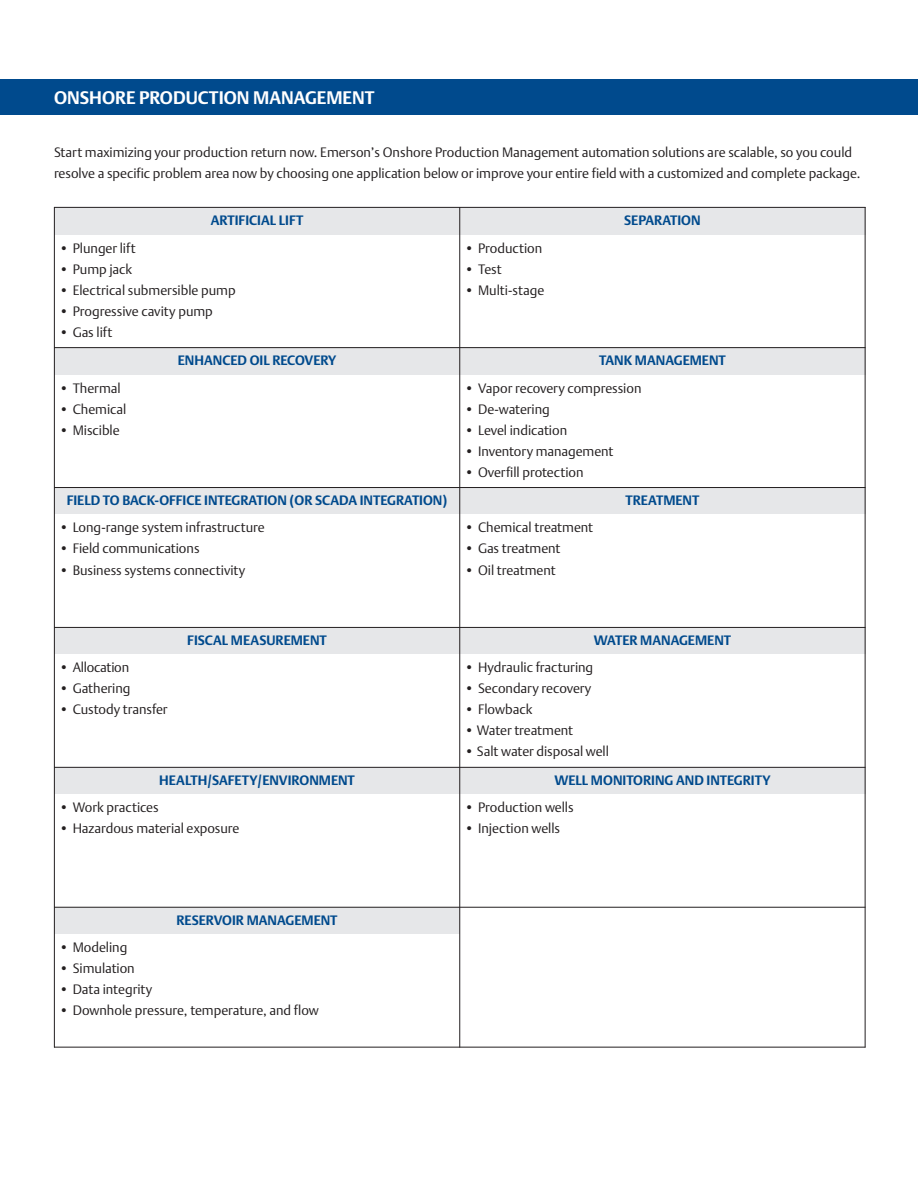
<style>
.page{position:relative;width:918px;height:1188px;background:#fff}
.page>*{position:absolute;margin:0;border:0;box-sizing:border-box;transform-origin:0 0}
.t1{font:700 18px "DTL Argo T";color:#fff}
.t2{font:13.5px/21px "DTL Argo T Light";color:#231f20}
.t3{font:700 13.5px "DTL Argo T";color:#004a8d}
</style>
<div class="page">
<div style="left:0;top:80px;width:918px;height:36px;background:#004a8d"></div>
<div style="left:54px;top:207px;width:406px;height:28px;background:#e6e7e9"></div>
<div style="left:460px;top:207px;width:406px;height:28px;background:#e6e7e9"></div>
<div style="left:54px;top:348px;width:406px;height:27px;background:#e6e7e9"></div>
<div style="left:460px;top:348px;width:406px;height:27px;background:#e6e7e9"></div>
<div style="left:54px;top:488px;width:406px;height:27px;background:#e6e7e9"></div>
<div style="left:460px;top:488px;width:406px;height:27px;background:#e6e7e9"></div>
<div style="left:54px;top:627px;width:406px;height:27px;background:#e6e7e9"></div>
<div style="left:460px;top:627px;width:406px;height:27px;background:#e6e7e9"></div>
<div style="left:54px;top:767px;width:406px;height:27px;background:#e6e7e9"></div>
<div style="left:460px;top:767px;width:406px;height:27px;background:#e6e7e9"></div>
<div style="left:54px;top:907px;width:406px;height:27px;background:#e6e7e9"></div>
<hr style="left:54px;top:207px;width:1px;height:841px;background:#231f20">
<hr style="left:459px;top:207px;width:1px;height:841px;background:#231f20">
<hr style="left:865px;top:207px;width:1px;height:841px;background:#231f20">
<hr style="left:54px;top:207px;width:812px;height:1px;background:#231f20">
<hr style="left:54px;top:347px;width:812px;height:1px;background:#231f20">
<hr style="left:54px;top:487px;width:812px;height:1px;background:#231f20">
<hr style="left:54px;top:627px;width:812px;height:1px;background:#231f20">
<hr style="left:54px;top:767px;width:812px;height:1px;background:#231f20">
<hr style="left:54px;top:907px;width:812px;height:1px;background:#231f20">
<hr style="left:54px;top:1047px;width:812px;height:1px;background:#231f20">
<h1 class="t1" style="left:54px;top:87px;width:322px">ONSHORE PRODUCTION MANAGEMENT</h1>
<p class="t2" style="left:54px;top:142px;width:808px">Start maximizing your production return now. Emerson’s Onshore Production Management automation solutions are scalable, so you could resolve a specific problem area now by choosing one application below or improve your entire field with a customized and complete package.</p>
<p class="t3" style="left:211px;top:212px;width:94px">ARTIFICIAL LIFT</p>
<p class="t3" style="left:624px;top:212px;width:78px">SEPARATION</p>
<p class="t2" style="left:59px;top:238px;width:78px">• Plunger lift</p>
<p class="t2" style="left:59px;top:259px;width:75px">• Pump jack</p>
<p class="t2" style="left:59px;top:280px;width:178px">• Electrical submersible pump</p>
<p class="t2" style="left:59px;top:301px;width:155px">• Progressive cavity pump</p>
<p class="t2" style="left:59px;top:322px;width:55px">• Gas lift</p>
<p class="t2" style="left:465px;top:238px;width:79px">• Production</p>
<p class="t2" style="left:465px;top:259px;width:39px">• Test</p>
<p class="t2" style="left:465px;top:280px;width:81px">• Multi-stage</p>
<p class="t2" style="left:59px;top:377px;width:63px">• Thermal</p>
<p class="t2" style="left:59px;top:398px;width:69px">• Chemical</p>
<p class="t2" style="left:59px;top:419px;width:62px">• Miscible</p>
<p class="t3" style="left:178px;top:352px;width:160px">ENHANCED OIL RECOVERY</p>
<p class="t3" style="left:599px;top:352px;width:128px">TANK MANAGEMENT</p>
<p class="t2" style="left:465px;top:377px;width:178px">• Vapor recovery compression</p>
<p class="t2" style="left:465px;top:398px;width:87px">• De-watering</p>
<p class="t2" style="left:465px;top:419px;width:104px">• Level indication</p>
<p class="t2" style="left:465px;top:440px;width:150px">• Inventory management</p>
<p class="t2" style="left:465px;top:461px;width:121px">• Overfill protection</p>
<p class="t3" style="left:67px;top:492px;width:382px">FIELD TO BACK-OFFICE INTEGRATION (OR SCADA INTEGRATION)</p>
<p class="t3" style="left:625px;top:492px;width:75px">TREATMENT</p>
<p class="t2" style="left:59px;top:517px;width:207px">• Long-range system infrastructure</p>
<p class="t2" style="left:59px;top:538px;width:142px">• Field communications</p>
<p class="t2" style="left:59px;top:559px;width:188px">• Business systems connectivity</p>
<p class="t2" style="left:465px;top:517px;width:130px">• Chemical treatment</p>
<p class="t2" style="left:465px;top:538px;width:97px">• Gas treatment</p>
<p class="t2" style="left:465px;top:559px;width:92px">• Oil treatment</p>
<p class="t2" style="left:59px;top:657px;width:71px">• Allocation</p>
<p class="t2" style="left:59px;top:678px;width:73px">• Gathering</p>
<p class="t2" style="left:59px;top:699px;width:110px">• Custody transfer</p>
<p class="t3" style="left:187px;top:632px;width:141px">FISCAL MEASUREMENT</p>
<p class="t3" style="left:594px;top:632px;width:139px">WATER MANAGEMENT</p>
<p class="t2" style="left:465px;top:657px;width:130px">• Hydraulic fracturing</p>
<p class="t2" style="left:465px;top:678px;width:128px">• Secondary recovery</p>
<p class="t2" style="left:465px;top:699px;width:69px">• Flowback</p>
<p class="t2" style="left:465px;top:720px;width:110px">• Water treatment</p>
<p class="t2" style="left:465px;top:741px;width:146px">• Salt water disposal well</p>
<p class="t3" style="left:159px;top:772px;width:197px">HEALTH/SAFETY/ENVIRONMENT</p>
<p class="t3" style="left:554px;top:772px;width:217px">WELL MONITORING AND INTEGRITY</p>
<p class="t2" style="left:59px;top:797px;width:101px">• Work practices</p>
<p class="t2" style="left:59px;top:818px;width:182px">• Hazardous material exposure</p>
<p class="t3" style="left:177px;top:912px;width:163px">RESERVOIR MANAGEMENT</p>
<p class="t2" style="left:59px;top:937px;width:70px">• Modeling</p>
<p class="t2" style="left:59px;top:958px;width:77px">• Simulation</p>
<p class="t2" style="left:59px;top:979px;width:95px">• Data integrity</p>
<p class="t2" style="left:59px;top:1000px;width:261px">• Downhole pressure, temperature, and flow</p>
<p class="t2" style="left:465px;top:797px;width:110px">• Production wells</p>
<p class="t2" style="left:465px;top:818px;width:97px">• Injection wells</p>
</div>
